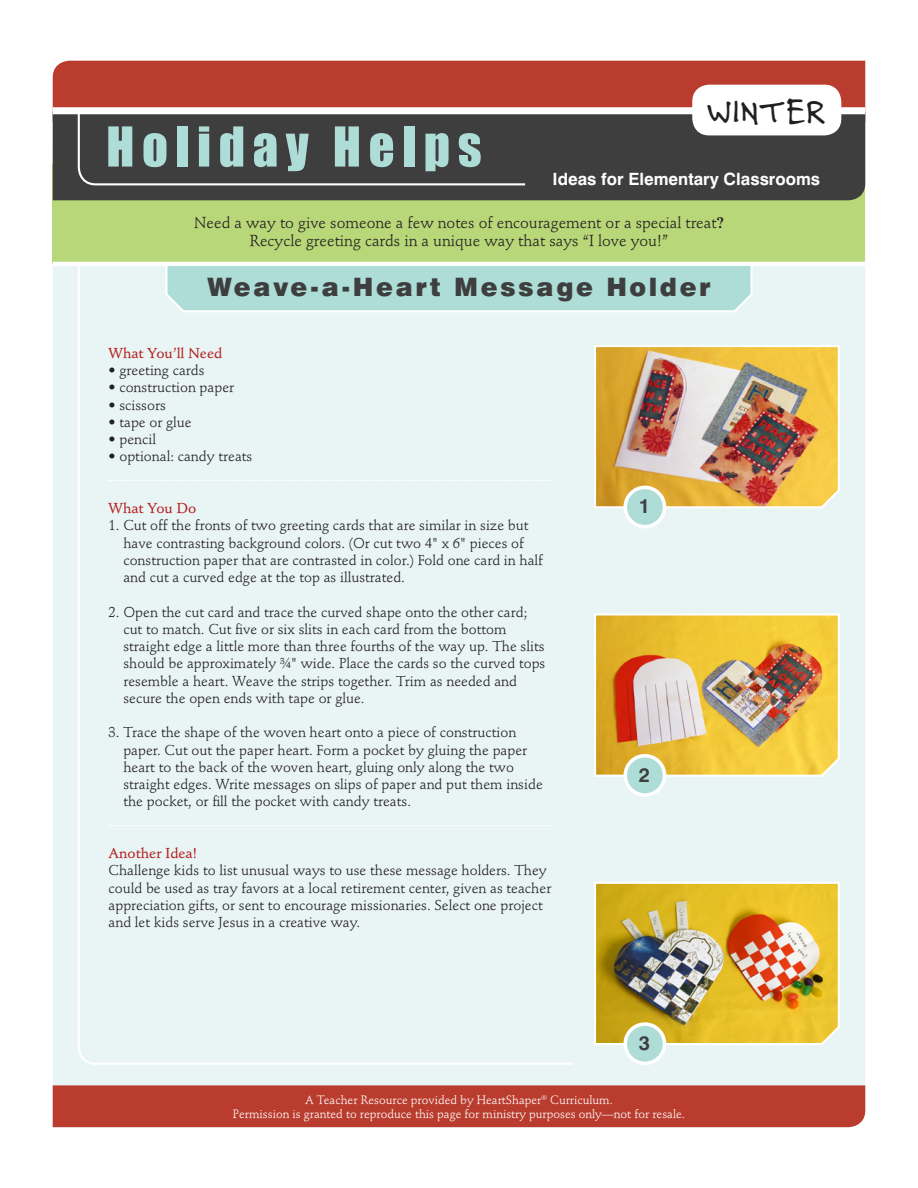
<style>
.page{position:relative;width:918px;height:1188px;background:#fff}
.page>*{position:absolute;margin:0;border:0;box-sizing:border-box;transform-origin:0 0}
.t1{font:50.85px "Impact";letter-spacing:.15em;color:#adddd6}
.t2{font:36.75px "Felt Tip Roman";letter-spacing:.02em;color:#231f20}
.t3{font:900 25.35px "Swiss 721 BT";letter-spacing:.1em;color:#3e3e3f}
.t4{font:700 19.8px "Swiss 721 BT";color:#3e3e3f}
.t5{font:700 16.95px "Swiss 721 BT";color:#fff}
.t6{font:15.75px/18.8px "Stempel Schneidler";color:#231f20;text-align:center}
.t7{font:14.25px/17.2px "Stempel Schneidler";color:#231f20}
.t8{font:500 14.25px "Stempel Schneidler";color:#b52023}
.t9{font:12px/13.5px "Stempel Schneidler";color:#fff;text-align:center}
.s1{font-family:"Times";font-weight:600}
</style>
<div class="page">
<div style="left:53px;top:266px;width:812px;height:819px;background:#e9f5f4"></div>
<img style="left:593px;top:344px;width:249px;height:165px">
<img style="left:593px;top:612px;width:249px;height:166px">
<img style="left:593px;top:881px;width:249px;height:165px">
<svg style="left:575px;top:266px;width:179px;height:47px;background:#b3dfd9"></svg>
<div style="left:53px;top:165px;width:812px;height:99px;background:#b7d778"></div>
<div style="left:53px;top:61px;width:812px;height:46px;background:#ba3c2e"></div>
<div style="left:53px;top:1085px;width:812px;height:42px;background:#ba3c2e"></div>
<div style="left:53px;top:114px;width:812px;height:86px;background:#3e3e3f"></div>
<hr style="left:53px;top:262px;width:812px;height:4px;background:#fff">
<div style="left:77px;top:266px;width:498px;height:800px;background:#e9f5f4"></div>
<div style="left:625px;top:487px;width:40px;height:40px;background:#adddd6;border-radius:50%"></div>
<div style="left:624px;top:486px;width:42px;height:42px;border:4px solid #fff;border-radius:50%"></div>
<div style="left:625px;top:756px;width:40px;height:39px;background:#adddd6;border-radius:50%"></div>
<div style="left:624px;top:754px;width:42px;height:43px;border:4px solid #fff;border-radius:50%"></div>
<div style="left:625px;top:1024px;width:40px;height:39px;background:#adddd6;border-radius:50%"></div>
<div style="left:624px;top:1022px;width:42px;height:43px;border:4px solid #fff;border-radius:50%"></div>
<div style="left:77px;top:114px;width:450px;height:72px;background:#3e3e3f"></div>
<div style="left:692px;top:85px;width:149px;height:50px;background:#fff;border-radius:17px"></div>
<h1 class="t1" style="left:106px;top:126px;width:377px">Holiday Helps</h1>
<h2 class="t2" style="left:708px;top:98px;width:120px">WINTER</h2>
<p class="t5" style="left:552px;top:173px;width:269px">Ideas for Elementary Classrooms</p>
<p class="t6" style="left:194px;top:215px;width:531px">Need a way to give someone a few notes of encouragement or a special treat<span class="s1">?<br></span>Recycle greeting cards in a unique way that says “I love you!”</p>
<h3 class="t3" style="left:207px;top:278px;width:505px">Weave-a-Heart Message Holder</h3>
<p class="t8" style="left:109px;top:345px;width:115px">What You’ll Need</p>
<p class="t7" style="left:109px;top:362px;width:101px">•฀greeting฀cards฀</p>
<p class="t7" style="left:109px;top:379px;width:127px">•฀construction฀paper</p>
<p class="t7" style="left:109px;top:396px;width:62px">•฀scissors฀</p>
<p class="t7" style="left:109px;top:413px;width:85px">•฀tape฀or฀glue</p>
<p class="t7" style="left:109px;top:431px;width:49px">•฀pencil</p>
<p class="t7" style="left:109px;top:448px;width:145px">•฀optional:฀candy฀treats</p>
<p class="t8" style="left:109px;top:500px;width:89px">What You Do</p>
<p class="t7" style="left:123px;top:518px;width:421px;text-indent:-15px">1. Cut off the fronts of two greeting cards that are similar in size but have contrasting background colors. (Or cut two 4" x 6" pieces of construction paper that are contrasted in color.) Fold one card in half and cut a curved edge at the top as illustrated.</p>
<p class="t7" style="left:123px;top:605px;width:424px;text-indent:-15px">2. Open the cut card and trace the curved shape onto the other card; cut to match. Cut five or six slits in each card from the bottom straight edge a little more than three fourths of the way up. The slits should be approximately ¾" wide. Place the cards so the curved tops resemble a heart. Weave the strips together. Trim as needed and secure the open ends with tape or glue.</p>
<p class="t7" style="left:123px;top:725px;width:421px;text-indent:-15px">3. Trace the shape of the woven heart onto a piece of construction paper. Cut out the paper heart. Form a pocket by gluing the paper heart to the back of the woven heart, gluing only along the two straight edges. Write messages on slips of paper and put them inside the pocket, or fill the pocket with candy treats.</p>
<p class="t8" style="left:109px;top:845px;width:90px">Another Idea!</p>
<p class="t7" style="left:109px;top:863px;width:444px">Challenge kids to list unusual ways to use these message holders. They could be used as tray favors at a local retirement center, given as teacher appreciation gifts, or sent to encourage missionaries. Select one project and let kids serve Jesus in a creative way.</p>
<h3 class="t4" style="left:639px;top:499px;width:13px">1</h3>
<h3 class="t4" style="left:639px;top:767px;width:13px">2</h3>
<h3 class="t4" style="left:639px;top:1036px;width:13px">3</h3>
<p class="t9" style="left:233px;top:1094px;width:454px">A Teacher Resource provided by HeartShaper<sup>®</sup> Curriculum.<br>Permission is granted to reproduce this page for ministry purposes only—not for resale.</p>
</div>
